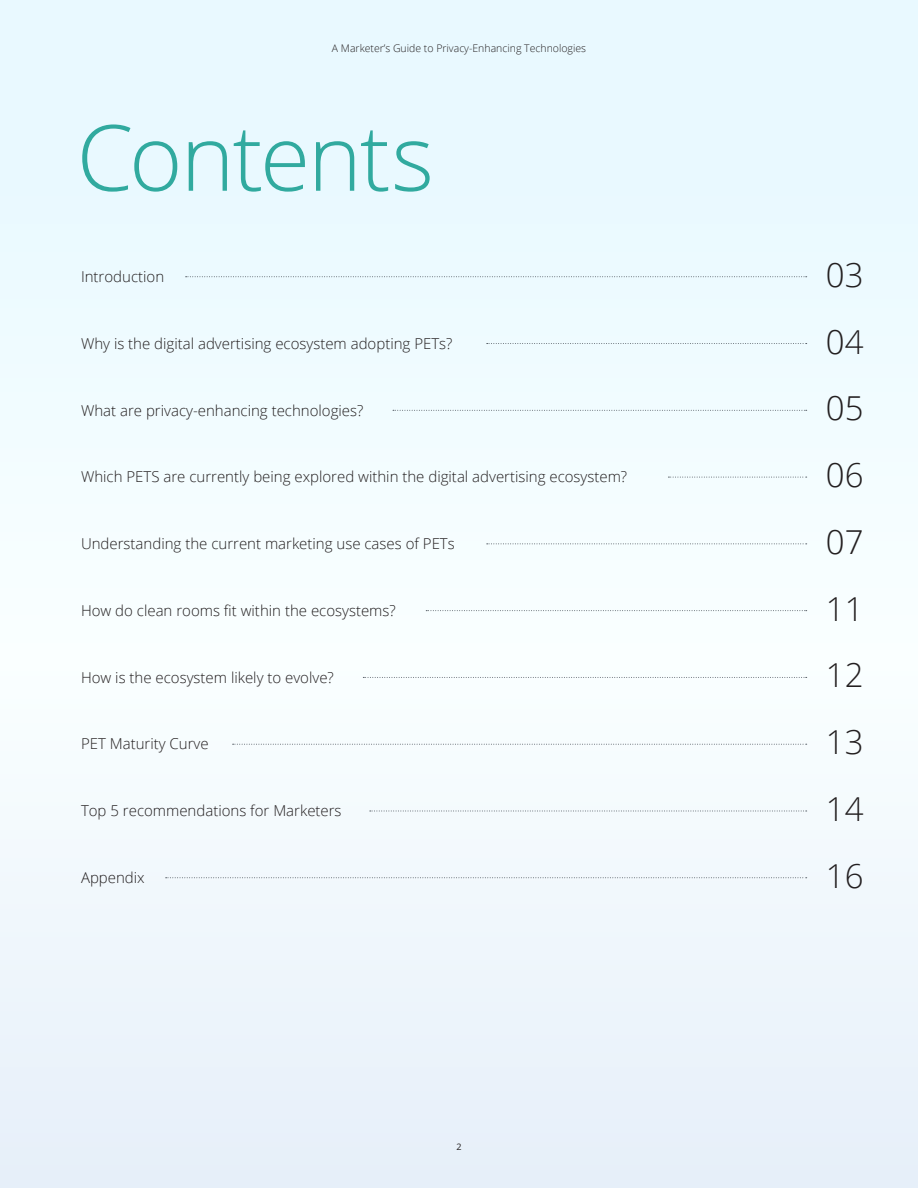
<style>
.page{position:relative;width:918px;height:1188px;background:#effaff}
.page>*{position:absolute;margin:0;border:0;box-sizing:border-box;transform-origin:0 0}
.t1{font:300 91.5px "Open Sans";letter-spacing:-.02em;color:#31aa9f}
.t2{font:300 33px "Open Sans";color:#231f20}
.t3{font:300 15px "Open Sans";color:#231f20}
.t4{font:300 10.5px "Open Sans";color:#231f20}
.t5{font:9px "Open Sans";color:#231f20}
</style>
<div class="page">
<svg style="left:186px;top:276px;width:621px;height:1px"></svg>
<svg style="left:487px;top:343px;width:320px;height:1px"></svg>
<svg style="left:393px;top:410px;width:414px;height:1px"></svg>
<svg style="left:668px;top:477px;width:139px;height:1px"></svg>
<svg style="left:487px;top:543px;width:320px;height:1px"></svg>
<svg style="left:426px;top:610px;width:381px;height:1px"></svg>
<svg style="left:363px;top:677px;width:444px;height:1px"></svg>
<svg style="left:233px;top:744px;width:574px;height:1px"></svg>
<svg style="left:370px;top:811px;width:437px;height:1px"></svg>
<svg style="left:166px;top:877px;width:641px;height:1px"></svg>
<p class="t4" style="left:332px;top:41px;width:256px">A Marketer’s Guide to Privacy-Enhancing Technologies</p>
<p class="t1" style="left:76px;top:95px;width:359px">Contents</p>
<p class="t3" style="left:81px;top:266px;width:85px">Introduction</p>
<p class="t3" style="left:81px;top:333px;width:373px">Why is the digital advertising ecosystem adopting PETs?</p>
<p class="t3" style="left:81px;top:400px;width:284px">What are privacy-enhancing technologies?</p>
<p class="t3" style="left:81px;top:467px;width:548px">Which PETS are currently being explored within the digital advertising ecosystem?</p>
<p class="t3" style="left:81px;top:533px;width:375px">Understanding the current marketing use cases of PETs</p>
<p class="t3" style="left:81px;top:600px;width:316px">How do clean rooms fit within the ecosystems?</p>
<p class="t3" style="left:81px;top:667px;width:254px">How is the ecosystem likely to evolve?</p>
<p class="t3" style="left:81px;top:734px;width:129px">PET Maturity Curve</p>
<p class="t3" style="left:81px;top:800px;width:262px">Top 5 recommendations for Marketers</p>
<p class="t3" style="left:81px;top:867px;width:65px">Appendix</p>
<p class="t5" style="left:456px;top:1141px;width:7px">2</p>
<p class="t2" style="left:826px;top:252px;width:39px">03</p>
<p class="t2" style="left:826px;top:319px;width:39px">04</p>
<p class="t2" style="left:826px;top:386px;width:39px">05</p>
<p class="t2" style="left:826px;top:452px;width:39px">06</p>
<p class="t2" style="left:826px;top:519px;width:39px">07</p>
<p class="t2" style="left:826px;top:586px;width:39px">11</p>
<p class="t2" style="left:826px;top:653px;width:39px">12</p>
<p class="t2" style="left:826px;top:719px;width:39px">13</p>
<p class="t2" style="left:826px;top:786px;width:39px">14</p>
<p class="t2" style="left:826px;top:853px;width:39px">16</p>
</div>
